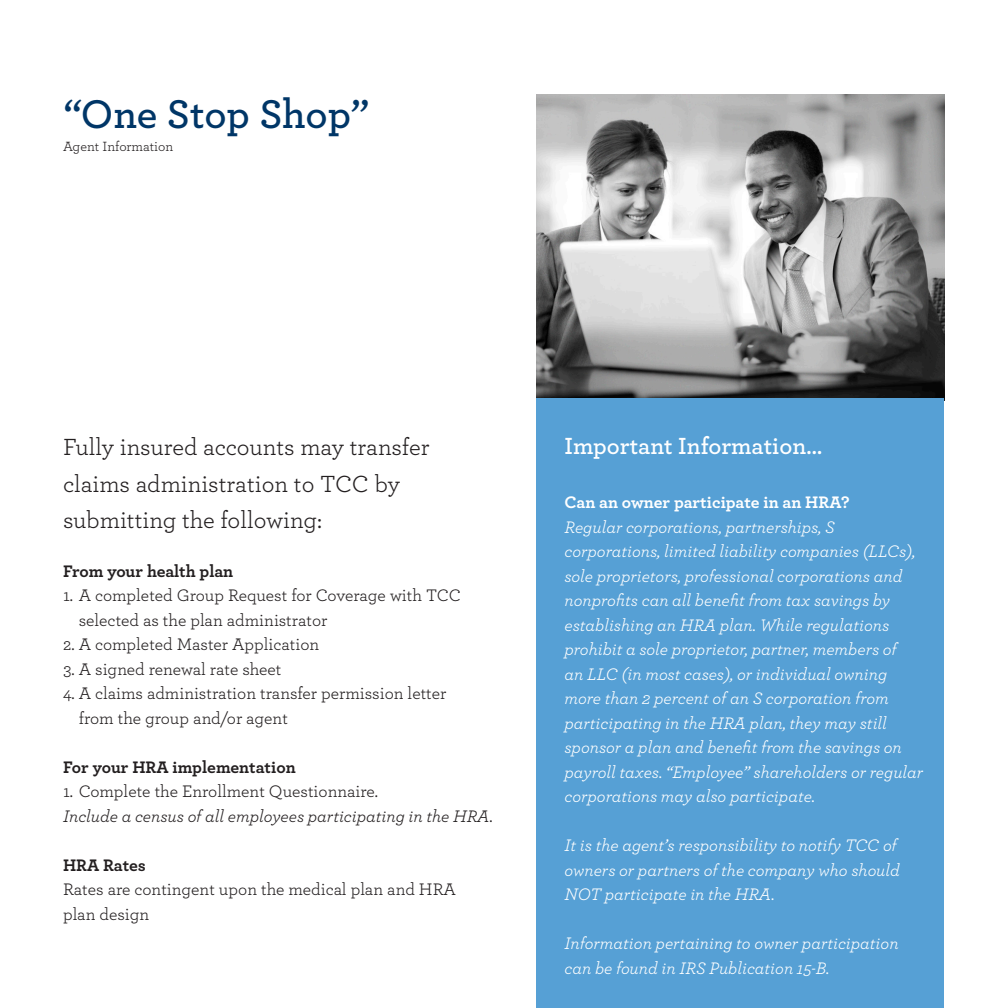
<style>
.page{position:relative;width:1008px;height:1008px;background:#fff}
.page>*{position:absolute;margin:0;border:0;box-sizing:border-box;transform-origin:0 0}
.t1{font:600 42px "Archer";letter-spacing:-.005em;color:#003667}
.beginning_body_copy{font:24.5px/36.8px "Archer";color:#231f20}
.sub_headers{font:600 24.5px "Archer";color:#fff}
.body_copy{font:italic 17.5px/24.5px "Archer";color:#fff}
.body_copy-2{font:17.5px/24.5px "Archer";color:#231f20}
.sub_headers_2{font:700 17.5px "Archer";color:#231f20}
.body_copy-3{font:italic 17.5px "Archer";color:#231f20}
.sub_headers_2-2{font:700 17.5px "Archer";color:#fff}
.footnotes{font:14px "Archer";color:#231f20}
</style>
<div class="page">
<img style="left:537px;top:94px;width:408px;height:306px">
<div style="left:537px;top:399px;width:407px;height:609px;background:#56a0d5"></div>
<p class="t1" style="left:64px;top:83px;width:307px">“One Stop Shop”</p>
<p class="footnotes" style="left:63px;top:137px;width:112px">Agent Information</p>
<p class="beginning_body_copy" style="left:63px;top:427px;width:368px">Fully insured accounts may transfer claims administration to TCC by submitting the following:</p>
<p class="sub_headers_2" style="left:63px;top:557px;width:172px">From your health plan</p>
<p class="body_copy-2" style="left:79px;top:582px;width:384px;text-indent:-16px">1. A completed Group Request for Coverage with TCC selected as the plan administrator</p>
<p class="body_copy-2" style="left:63px;top:631px;width:258px">2. A completed Master Application</p>
<p class="body_copy-2" style="left:63px;top:656px;width:220px">3. A signed renewal rate sheet</p>
<p class="body_copy-2" style="left:79px;top:680px;width:369px;text-indent:-16px">4. A claims administration transfer permission letter from the group and/or agent</p>
<p class="sub_headers_2" style="left:63px;top:753px;width:234px">For your HRA implementation</p>
<p class="body_copy-2" style="left:63px;top:778px;width:317px">1. Complete the Enrollment Questionnaire.</p>
<p class="body_copy-3" style="left:63px;top:803px;width:431px">Include a census of all employees participating in the HRA.</p>
<p class="sub_headers_2" style="left:63px;top:851px;width:84px">HRA Rates</p>
<p class="body_copy-2" style="left:63px;top:876px;width:394px">Rates are contingent upon the medical plan and HRA plan design</p>
<p class="sub_headers" style="left:564px;top:428px;width:259px">Important Information…</p>
<p class="sub_headers_2-2" style="left:564px;top:489px;width:287px">Can an owner participate in an HRA?</p>
<p class="body_copy" style="left:564px;top:514px;width:360px">Regular corporations, partnerships, S corporations, limited liability companies (LLCs), sole proprietors, professional corporations and nonprofits can all benefit from tax savings by establishing an HRA plan. While regulations prohibit a sole proprietor, partner, members of<br>an LLC (in most cases), or individual owning more than 2 percent of an S corporation from participating in the HRA plan, they may still sponsor a plan and benefit from the savings on payroll taxes. “Employee” shareholders or regular corporations may also participate.</p>
<p class="body_copy" style="left:564px;top:832px;width:337px">It is the agent’s responsibility to notify TCC of owners or partners of the company who should<br>NOT participate in the HRA.</p>
<p class="body_copy" style="left:564px;top:930px;width:336px">Information pertaining to owner participation can be found in IRS Publication 15-B.</p>
</div>
